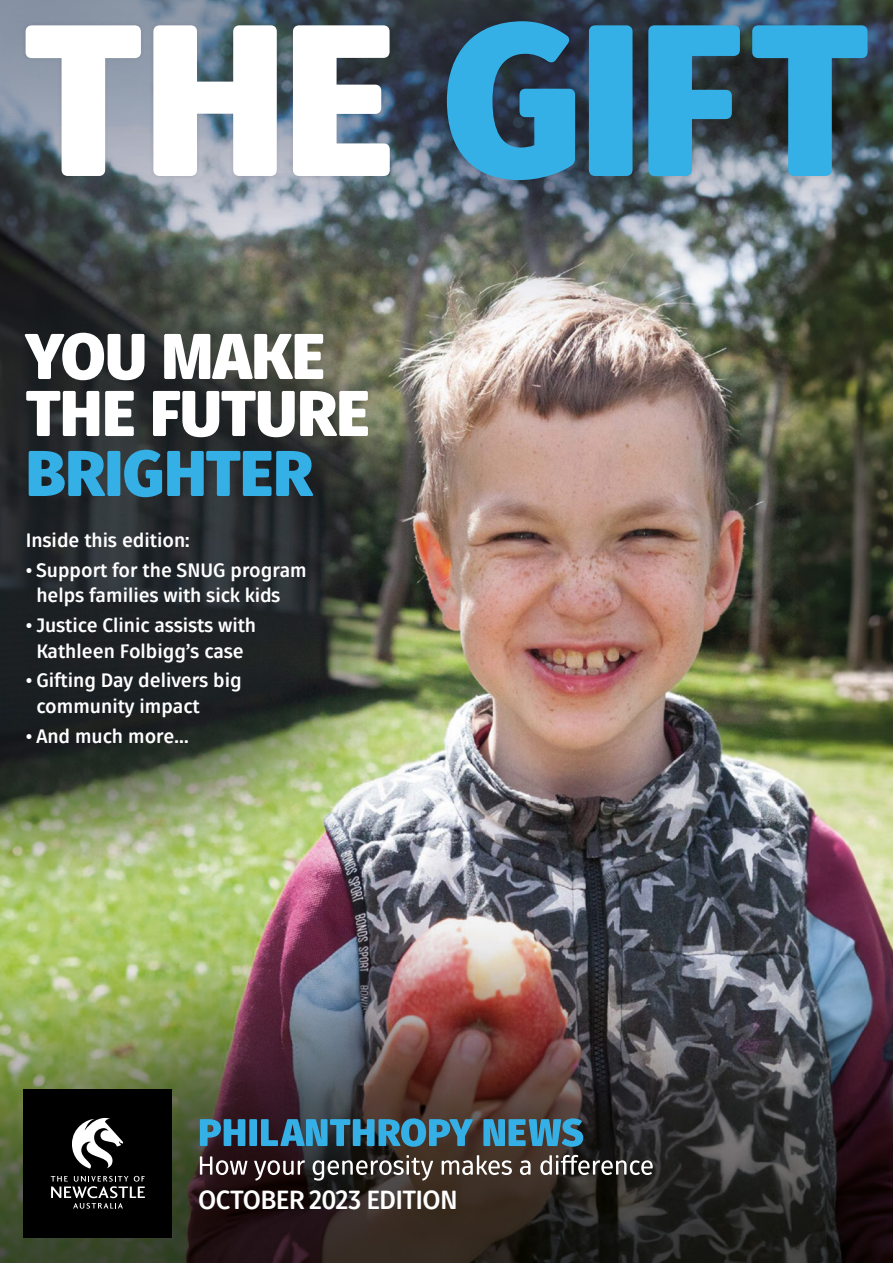
<style>
.page{position:relative;width:893px;height:1263px;background:#fff}
.page>*{position:absolute;margin:0;border:0;box-sizing:border-box;transform-origin:0 0}
.Cover_-_Article_Heading{font:900 64.5px/58.5px "Fuse V.2 Display";letter-spacing:-.005em;color:#fff}
.t1{font:700 26.25px "Fuse V.2 Display";letter-spacing:-.025em;color:#fff}
.Body{font:700 19.5px/25.5px "Fuse V.2 Display";color:#fff}
.s1{color:#35b0e6}
</style>
<div class="page">
<img style="left:0;top:0;width:893px;height:1263px">
<div style="left:21px;top:17px;width:851px;height:168px;background:#000;opacity:.1"></div>
<svg style="left:447px;top:21px;width:420px;height:159px;background:#3680a3"></svg>
<svg style="left:26px;top:25px;width:364px;height:151px"></svg>
<svg style="left:0;top:0;width:4px;height:4px"></svg>
<div style="left:23px;top:1089px;width:149px;height:149px;background:#000"></div>
<svg style="left:51px;top:1176px;width:94px;height:32px"></svg>
<svg style="left:72px;top:1117px;width:51px;height:51px"></svg>
<svg style="left:200px;top:1155px;width:453px;height:26px;background:#59504d"></svg>
<svg style="left:200px;top:1118px;width:383px;height:29px;background:#377694"></svg>
<svg style="left:889px;top:0;width:4px;height:4px"></svg>
<p class="Cover_-_Article_Heading" style="left:26px;top:327px;width:346px">YOU MAKE<br>THE FUTURE<br><span class="s1">BRIGHTER</span></p>
<p class="Body" style="left:26px;top:528px;width:166px">Inside this edition:</p>
<p class="Body" style="left:36px;top:557px;width:272px;text-indent:-11px">• Support for the SNUG program helps families with sick kids</p>
<p class="Body" style="left:26px;top:613px;width:232px;text-align:center">• Justice Clinic assists with<br>Kathleen Folbigg’s case</p>
<p class="Body" style="left:36px;top:668px;width:207px;text-indent:-11px">• Gifting Day delivers big community impact</p>
<p class="Body" style="left:26px;top:723px;width:164px">• And much more…</p>
<h2 class="t1" style="left:198px;top:1183px;width:261px">OCTOBER 2023 EDITION</h2>
</div>
